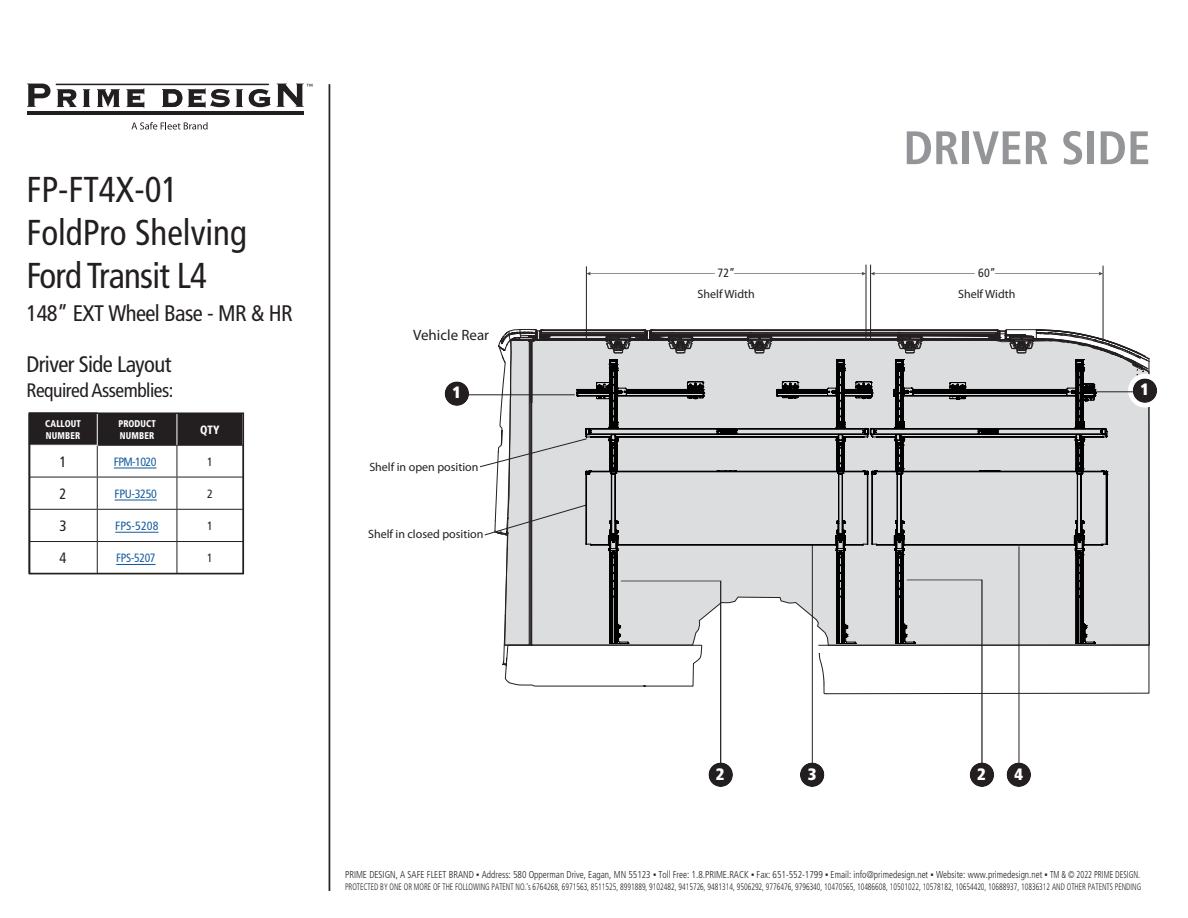
<style>
.page{position:relative;width:1188px;height:918px;background:#fff}
.page>*{position:absolute;margin:0;border:0;box-sizing:border-box;transform-origin:0 0}
.t1{font:condensed 36px/43.2px "Frutiger LT Std";color:#231f20}
.t2{font:condensed 22.5px "Frutiger LT Std";letter-spacing:-.025em;color:#231f20}
.t3{font:condensed 19.5px "Frutiger LT Std";letter-spacing:-.025em;color:#231f20}
.t4{font:900 condensed 16.5px "Frutiger LT Std";color:#fff}
.t5{font:15px "Myriad Pro";color:#231f20}
.t6{font:condensed 15px "Frutiger LT Std";color:#231f20}
.t7{font:condensed 15px "Frutiger LT Std";color:#231f20;scale:.96 1}
.t8{font:12px "Myriad Pro";color:#231f20}
.t9{font:condensed 12px "Frutiger LT Std";letter-spacing:-.025em;color:#175d9e}
.t10{font:condensed 12px "Frutiger LT Std";color:#231f20}
.t11{font:condensed 12px "Frutiger LT Std";letter-spacing:-.025em;color:#175d9e;scale:.96 1}
.t12{font:900 condensed 12px "Frutiger LT Std";color:#fff;scale:.9 1}
.t13{font:condensed 12px "Frutiger LT Std";color:#231f20;scale:.96 1}
.t14{font:300 condensed 10.05px "Frutiger LT Std";color:#231f20;scale:.93 1}
.t15{font:900 condensed 9.75px/12px "Frutiger LT Std";letter-spacing:.015em;color:#fff;scale:.9 1}
.t16{font:300 condensed 9.3px "Frutiger LT Std";color:#231f20;scale:.81 1}
.s1{font-family:"Franklin Gothic";font-weight:400;font-stretch:normal}
.s2{font-family:"Arial";font-weight:400;font-stretch:normal}
</style>
<div class="page">
<hr style="left:27px;top:111px;width:277px;height:4px;background:#231f20">
<svg style="left:27px;top:84px;width:23px;height:23px"></svg>
<svg style="left:57px;top:89px;width:20px;height:18px"></svg>
<svg style="left:83px;top:89px;width:7px;height:18px"></svg>
<svg style="left:97px;top:89px;width:23px;height:18px"></svg>
<svg style="left:126px;top:88px;width:18px;height:20px"></svg>
<svg style="left:162px;top:89px;width:20px;height:18px"></svg>
<svg style="left:188px;top:88px;width:42px;height:20px"></svg>
<svg style="left:236px;top:89px;width:7px;height:18px"></svg>
<svg style="left:249px;top:89px;width:22px;height:18px"></svg>
<hr style="left:56px;top:84px;width:213px;height:1px;background:#231f20">
<svg style="left:277px;top:84px;width:35px;height:23px"></svg>
<svg style="left:131px;top:122px;width:77px;height:8px"></svg>
<hr style="left:329px;top:84px;width:1px;height:807px;background:#231f20">
<hr style="left:866px;top:265px;width:1px;height:74px;background:#231f20">
<hr style="left:870px;top:265px;width:1px;height:74px;background:#231f20">
<hr style="left:1103px;top:266px;width:1px;height:75px;background:#231f20">
<hr style="left:586px;top:266px;width:1px;height:74px;background:#231f20">
<svg style="left:586px;top:272px;width:129px;height:3px"></svg>
<svg style="left:734px;top:272px;width:241px;height:3px"></svg>
<svg style="left:995px;top:272px;width:108px;height:3px"></svg>
<hr style="left:465px;top:394px;width:110px;height:1px;background:#231f20">
<div style="left:800px;top:763px;width:24px;height:24px;background:#231f20;border-radius:50%"></div>
<div style="left:1007px;top:763px;width:24px;height:24px;background:#231f20;border-radius:50%"></div>
<div style="left:970px;top:763px;width:24px;height:24px;background:#231f20;border-radius:50%"></div>
<div style="left:708px;top:763px;width:25px;height:24px;background:#231f20;border-radius:50%"></div>
<div style="left:445px;top:381px;width:24px;height:25px;background:#231f20;border-radius:50%"></div>
<div style="left:1133px;top:378px;width:24px;height:25px;background:#231f20;border-radius:50%"></div>
<svg style="left:907px;top:131px;width:51px;height:33px"></svg>
<div style="left:963px;top:131px;width:6px;height:33px;background:#939598"></div>
<svg style="left:973px;top:131px;width:47px;height:33px"></svg>
<svg style="left:1026px;top:131px;width:21px;height:33px"></svg>
<svg style="left:1063px;top:131px;width:19px;height:34px"></svg>
<div style="left:1088px;top:131px;width:6px;height:33px;background:#939598"></div>
<svg style="left:1101px;top:131px;width:24px;height:33px"></svg>
<svg style="left:1131px;top:131px;width:17px;height:33px"></svg>
<div style="left:32px;top:415px;width:209px;height:30px;background:#231f20"></div>
<hr style="left:28px;top:413px;width:1px;height:32px;background:#231f20">
<hr style="left:28px;top:445px;width:1px;height:32px;background:#231f20">
<hr style="left:97px;top:446px;width:1px;height:31px;background:#231f20">
<hr style="left:28px;top:477px;width:1px;height:32px;background:#231f20">
<hr style="left:97px;top:477px;width:1px;height:32px;background:#231f20">
<hr style="left:28px;top:510px;width:1px;height:31px;background:#231f20">
<hr style="left:97px;top:510px;width:1px;height:31px;background:#231f20">
<hr style="left:28px;top:542px;width:1px;height:31px;background:#231f20">
<hr style="left:97px;top:542px;width:1px;height:31px;background:#231f20">
<hr style="left:98px;top:445px;width:79px;height:1px;background:#231f20">
<hr style="left:177px;top:445px;width:66px;height:1px;background:#231f20">
<hr style="left:177px;top:446px;width:1px;height:31px;background:#231f20">
<hr style="left:28px;top:477px;width:69px;height:1px;background:#231f20">
<hr style="left:97px;top:477px;width:80px;height:1px;background:#231f20">
<hr style="left:177px;top:477px;width:66px;height:1px;background:#231f20">
<hr style="left:177px;top:477px;width:1px;height:32px;background:#231f20">
<hr style="left:28px;top:509px;width:69px;height:1px;background:#231f20">
<hr style="left:97px;top:509px;width:80px;height:1px;background:#231f20">
<hr style="left:177px;top:509px;width:66px;height:1px;background:#231f20">
<hr style="left:177px;top:510px;width:1px;height:31px;background:#231f20">
<hr style="left:28px;top:541px;width:69px;height:1px;background:#231f20">
<hr style="left:97px;top:541px;width:80px;height:1px;background:#231f20">
<hr style="left:177px;top:541px;width:66px;height:1px;background:#231f20">
<hr style="left:177px;top:542px;width:1px;height:31px;background:#231f20">
<hr style="left:28px;top:573px;width:69px;height:1px;background:#231f20">
<hr style="left:97px;top:413px;width:1px;height:32px;background:#fff">
<hr style="left:177px;top:413px;width:1px;height:32px;background:#fff">
<div style="left:29px;top:412px;width:215px;height:162px;border:2px solid #231f20"></div>
<svg style="left:480px;top:312px;width:673px;height:464px"></svg>
<hr style="left:114px;top:468px;width:42px;height:1px;background:#175d9e">
<hr style="left:115px;top:500px;width:42px;height:1px;background:#175d9e">
<hr style="left:115px;top:532px;width:44px;height:1px;background:#175d9e">
<hr style="left:116px;top:564px;width:40px;height:1px;background:#175d9e">
<p class="t1" style="left:27px;top:168px;width:222px">FP-FT4X-01<br>FoldPro Shelving<br>Ford Transit L4</p>
<p class="t2" style="left:27px;top:300px;width:268px">148” EXT Wheel Base - MR &amp; HR</p>
<p class="t2" style="left:27px;top:351px;width:146px">Driver Side Layout</p>
<p class="t3" style="left:27px;top:379px;width:148px">Required Assemblies:</p>
<p class="t15" style="left:45px;top:417px;width:41px">CALLOUT<br>NUMBER</p>
<p class="t15" style="left:118px;top:417px;width:43px">PRODUCT</p>
<p class="t12" style="left:200px;top:422px;width:23px">QTY</p>
<p class="t15" style="left:120px;top:429px;width:40px">NUMBER</p>
<p class="t6" style="left:59px;top:453px;width:9px">1</p>
<p class="t9" style="left:114px;top:454px;width:44px">FPM-1020</p>
<p class="t10" style="left:207px;top:454px;width:7px">1</p>
<p class="t7" style="left:60px;top:485px;width:9px">2</p>
<p class="t9" style="left:115px;top:487px;width:44px">FPU-3250</p>
<p class="t10" style="left:207px;top:487px;width:7px">2</p>
<p class="t6" style="left:59px;top:517px;width:9px">3</p>
<p class="t9" style="left:115px;top:519px;width:45px">FPS-5208</p>
<p class="t10" style="left:207px;top:519px;width:7px">1</p>
<p class="t7" style="left:60px;top:549px;width:9px">4</p>
<p class="t11" style="left:116px;top:551px;width:42px">FPS-5207</p>
<p class="t13" style="left:207px;top:551px;width:7px">1</p>
<p class="t10" style="left:718px;top:266px;width:19px">72”</p>
<p class="t10" style="left:978px;top:266px;width:19px">60”</p>
<p class="t5" style="left:413px;top:326px;width:77px">Vehicle Rear</p>
<p class="t8" style="left:698px;top:286px;width:59px">Shelf Width</p>
<p class="t8" style="left:958px;top:286px;width:59px">Shelf Width</p>
<p class="t4" style="left:453px;top:383px;width:10px">1</p>
<p class="t4" style="left:1141px;top:380px;width:10px">1</p>
<p class="t8" style="left:369px;top:459px;width:111px">Shelf in open position</p>
<p class="t8" style="left:368px;top:527px;width:117px">Shelf in closed position</p>
<p class="t4" style="left:716px;top:764px;width:10px">2</p>
<p class="t4" style="left:808px;top:764px;width:10px">3</p>
<p class="t4" style="left:977px;top:764px;width:10px">2</p>
<p class="t4" style="left:1015px;top:764px;width:10px">4</p>
<p class="t14" style="left:345px;top:869px;width:857px">PRIME DESIGN, A SAFE FLEET BRAND <span class="s1">▪</span> Address: 580 Opperman Drive, Eagan, MN 55123 <span class="s2">▪</span> Toll Free: 1.8.PRIME.RACK <span class="s2">▪</span> Fax: 651-552-1799 <span class="s2">▪</span> Email: info@primedesign.net <span class="s2">▪</span> Website: www.primedesign.net <span class="s2">▪</span> TM &amp; © 2022 PRIME DESIGN.</p>
<p class="t16" style="left:345px;top:882px;width:984px">PROTECTED BY ONE OR MORE OF THE FOLLOWING PATENT NO.’s 6764268, 6971563, 8511525, 8991889, 9102482, 9415726, 9481314, 9506292, 9776476, 9796340, 10470565, 10486608, 10501022, 10578182, 10654420, 10688937, 10836312 AND OTHER PATENTS PENDING</p>
</div>
